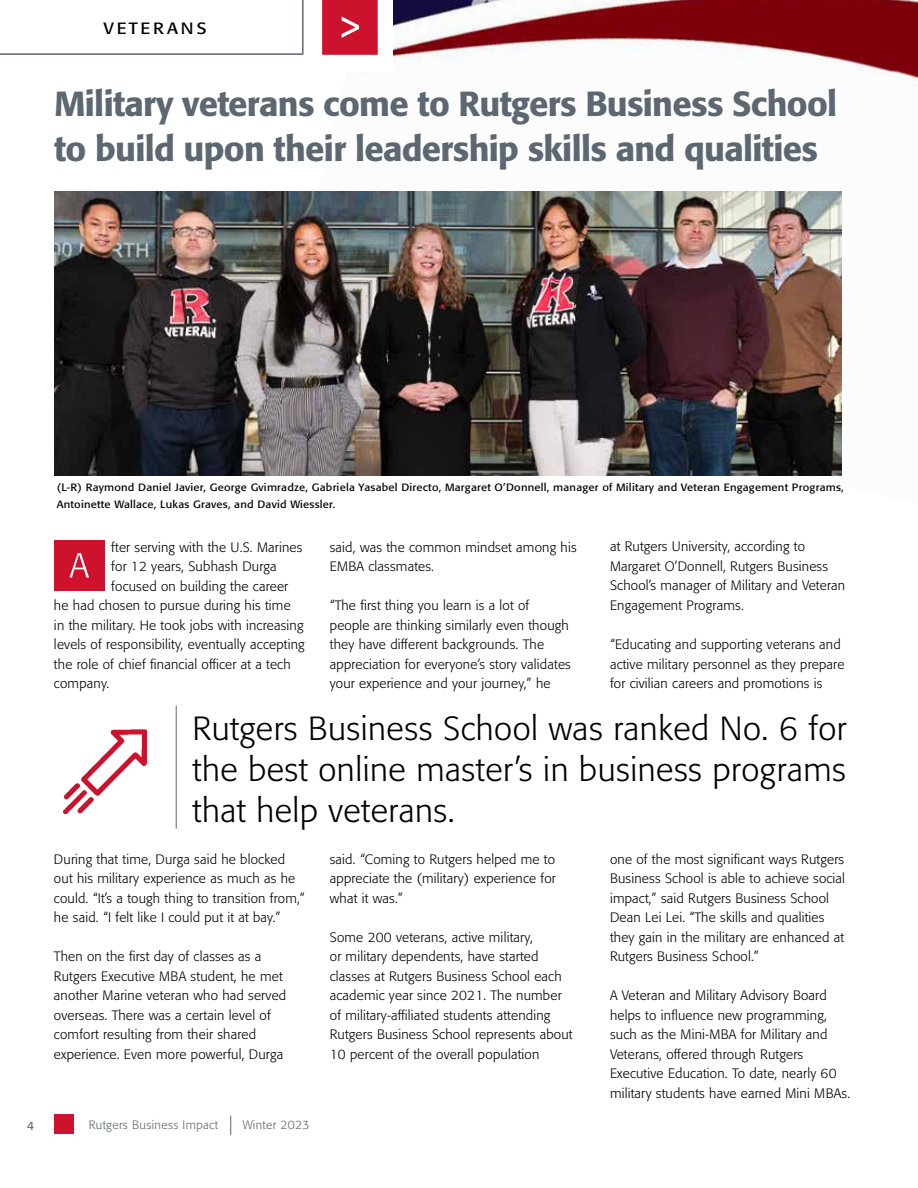
<style>
.page{position:relative;width:918px;height:1188px;background:#fff}
.page>*{position:absolute;margin:0;border:0;box-sizing:border-box;transform-origin:0 0}
.t1{font:500 34.5px/45px "Formata BQ";letter-spacing:-.02em;color:#5d6771}
.t2{font:300 33.15px/40.7px "Formata BQ";letter-spacing:.015em;color:#000;text-align:justify}
.t3{font:16.2px "Formata BQ";letter-spacing:.155em;color:#000;scale:1.11 1}
.t4{font:300 13.5px/19.5px "Formata BQ";letter-spacing:.015em;color:#000}
.t5{font:300 12px "Formata BQ";letter-spacing:.03em;color:#5d6771}
.t6{font:12px "Formata BQ";color:#5d6771}
.t7{font:10.5px/16.5px "Formata BQ";letter-spacing:.02em;color:#000;scale:1.07 1}
</style>
<div class="page">
<img style="left:279px;top:0;width:639px;height:476px">
<div style="left:376px;top:0;width:17px;height:71px;background:#fff"></div>
<div style="left:305px;top:54px;width:84px;height:17px;background:#fff"></div>
<div style="left:54px;top:540px;width:51px;height:51px;background:#cd122d"></div>
<svg style="left:70px;top:553px;width:19px;height:25px"></svg>
<svg style="left:322px;top:0;width:56px;height:55px;background:#cf1d37"></svg>
<div style="left:54px;top:1114px;width:19px;height:19px;background:#cd122d"></div>
<svg style="left:230px;top:1116px;width:1px;height:19px"></svg>
<img style="left:54px;top:192px;width:788px;height:283px">
<img style="left:63px;top:730px;width:83px;height:83px">
<hr style="left:176px;top:706px;width:1px;height:123px;background:#5d6771">
<svg style="left:0;top:0;width:303px;height:55px"></svg>
<p class="t3" style="left:103px;top:18px;width:94px">VETERANS</p>
<h1 class="t1" style="left:54px;top:81px;width:785px">Military veterans come to Rutgers Business School to build upon their leadership skills and qualities</h1>
<p class="t7" style="left:57px;top:479px;width:737px">(L-R) Raymond Daniel Javier, George Gvimradze, Gabriela Yasabel Directo, Margaret O’Donnell, manager of Military and Veteran Engagement Programs,<br>Antoinette Wallace, Lukas Graves, and David Wiessler.</p>
<p class="t4" style="left:111px;top:537px;width:193px">fter serving with the U.S. Marines</p>
<p class="t4" style="left:111px;top:557px;width:167px">for 12 years, Subhash Durga</p>
<p class="t4" style="left:111px;top:576px;width:178px">focused on building the career</p>
<p class="t4" style="left:54px;top:596px;width:238px">he had chosen to pursue during his time</p>
<p class="t4" style="left:54px;top:615px;width:251px">in the military. He took jobs with increasing</p>
<p class="t4" style="left:54px;top:635px;width:252px">levels of responsibility, eventually accepting</p>
<p class="t4" style="left:54px;top:654px;width:238px">the role of chief financial officer at a tech</p>
<p class="t4" style="left:54px;top:674px;width:57px">company.</p>
<p class="t4" style="left:330px;top:537px;width:248px">said, was the common mindset among his<br>EMBA classmates.</p>
<p class="t4" style="left:330px;top:596px;width:243px">“The first thing you learn is a lot of people are thinking similarly even though they have different backgrounds. The appreciation for everyone’s story validates your experience and your journey,” he</p>
<p class="t4" style="left:610px;top:537px;width:237px">at Rutgers University, according to Margaret O’Donnell, Rutgers Business School’s manager of Military and Veteran Engagement Programs.</p>
<p class="t4" style="left:610px;top:635px;width:236px">“Educating and supporting veterans and active military personnel as they prepare for civilian careers and promotions is</p>
<h2 class="t2" style="left:193px;top:709px;width:655px">Rutgers Business School was ranked No. 6 for the best online master’s in business programs that help veterans.</h2>
<p class="t4" style="left:54px;top:849px;width:253px">During that time, Durga said he blocked out his military experience as much as he could. “It’s a tough thing to transition from,” he said. “I felt like I could put it at bay.”</p>
<p class="t4" style="left:54px;top:947px;width:234px">Then on the first day of classes as a Rutgers Executive MBA student, he met another Marine veteran who had served overseas. There was a certain level of comfort resulting from their shared experience. Even more powerful, Durga</p>
<p class="t4" style="left:330px;top:849px;width:228px;text-align:justify">said. “Coming to Rutgers helped me to appreciate the (military) experience for what it was.”</p>
<p class="t4" style="left:330px;top:928px;width:244px">Some 200 veterans, active military,<br>or military dependents, have started classes at Rutgers Business School each academic year since 2021. The number of military-affiliated students attending Rutgers Business School represents about 10 percent of the overall population</p>
<p class="t6" style="left:27px;top:1118px;width:8px">4</p>
<p class="t5" style="left:89px;top:1118px;width:131px">Rutgers Business Impact</p>
<p class="t5" style="left:243px;top:1118px;width:68px">Winter 2023</p>
<p class="t4" style="left:610px;top:849px;width:237px">one of the most significant ways Rutgers Business School is able to achieve social impact,” said Rutgers Business School Dean Lei Lei. “The skills and qualities they gain in the military are enhanced at Rutgers Business School.”</p>
<p class="t4" style="left:610px;top:986px;width:242px">A Veteran and Military Advisory Board helps to influence new programming, such as the Mini-MBA for Military and Veterans, offered through Rutgers Executive Education. To date, nearly 60 military students have earned Mini MBAs.</p>
</div>
